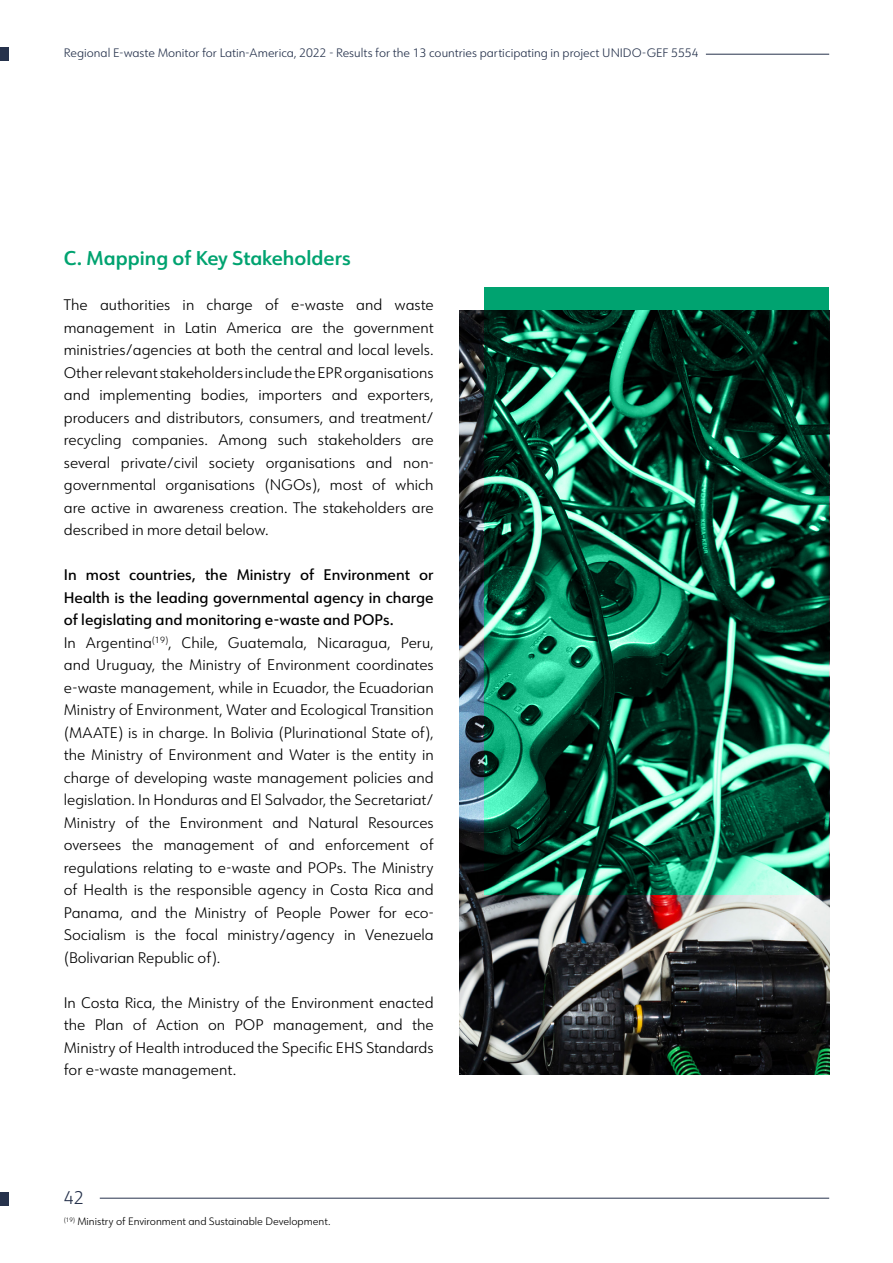
<style>
.page{position:relative;width:893px;height:1263px;background:#fff}
.page>*{position:absolute;margin:0;border:0;box-sizing:border-box;transform-origin:0 0}
.t1{font:600 19.5px "URW Form";color:#00a370}
.t2{font:300 18px "URW Form";color:#26324c}
.t3{font:300 15px/22.5px "URW Form";color:#000;text-align:justify}
.t4{font:300 12px "URW Form";color:#26324c}
.t5{font:300 10.5px "URW Form";color:#000}
.s1{font-weight:500}
</style>
<div class="page">
<div style="left:0;top:1192px;width:9px;height:13px;background:#26324c"></div>
<div style="left:0;top:48px;width:9px;height:13px;background:#26324c"></div>
<hr style="left:100px;top:1198px;width:729px;height:1px;background:#26324c">
<hr style="left:706px;top:54px;width:123px;height:1px;background:#26324c">
<div style="left:485px;top:288px;width:344px;height:607px;background:#00a370"></div>
<img style="left:459px;top:310px;width:370px;height:765px">
<p class="t4" style="left:64px;top:45px;width:636px">Regional E-waste Monitor for Latin-America, 2022 - Results for the 13 countries participating in project UNIDO-GEF 5554</p>
<h1 class="t1" style="left:64px;top:245px;width:289px">C. Mapping of Key Stakeholders</h1>
<p class="t3" style="left:64px;top:293px;width:371px">The authorities in charge of e-waste and waste management in Latin America are the government ministries/agencies at both the central and local levels.<br>Other relevant stakeholders include the EPR organisations and implementing bodies, importers and exporters, producers and distributors, consumers, and treatment/ recycling companies. Among such stakeholders are several private/civil society organisations and non&shy;governmental organisations (NGOs), most of which are active in awareness creation. The stakeholders are described in more detail below.</p>
<p class="t3" style="left:64px;top:563px;width:371px;text-align:left"><span class="s1">In most countries, the Ministry of Environment or Health is the leading governmental agency in charge of legislating and monitoring e-waste and POPs.<br></span>In Argentina<sup>(19)</sup>, Chile, Guatemala, Nicaragua, Peru, and Uruguay, the Ministry of Environment coordinates e-waste management, while in Ecuador, the Ecuadorian Ministry of Environment, Water and Ecological Transition (MAATE) is in charge. In Bolivia (Plurinational State of), the Ministry of Environment and Water is the entity in charge of developing waste management policies and legislation. In Honduras and El Salvador, the Secretariat/ Ministry of the Environment and Natural Resources oversees the management of and enforcement of regulations relating to e-waste and POPs. The Ministry of Health is the responsible agency in Costa Rica and Panama, and the Ministry of People Power for eco-Socialism is the focal ministry/agency in Venezuela (Bolivarian Republic of).</p>
<p class="t3" style="left:64px;top:990px;width:371px">In Costa Rica, the Ministry of the Environment enacted the Plan of Action on POP management, and the Ministry of Health introduced the Specific EHS Standards for e-waste management.</p>
<p class="t2" style="left:64px;top:1186px;width:22px">42</p>
<p class="t5" style="left:64px;top:1214px;width:268px"><sup>(19)</sup> Ministry of Environment and Sustainable Development.</p>
</div>
